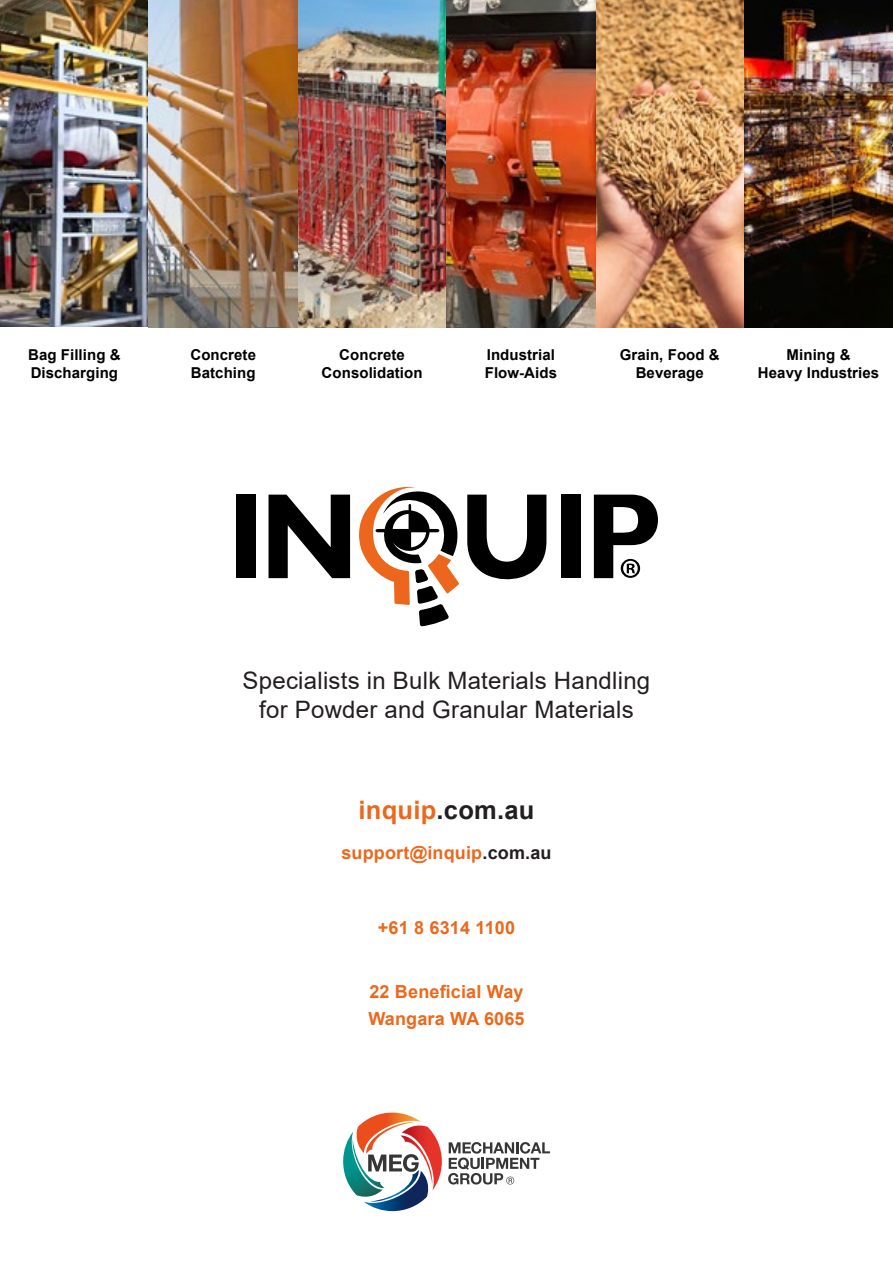
<style>
.page{position:relative;width:893px;height:1263px;background:#fff}
.page>*{position:absolute;margin:0;border:0;box-sizing:border-box;transform-origin:0 0}
.t1{font:700 25.5px "Arial";letter-spacing:.01em;color:#231f20}
.t2{font:24px/28.8px "Arial";letter-spacing:.01em;color:#231f20;text-align:center}
.t3{font:700 18px/27px "Arial";letter-spacing:.01em;color:#ec681b}
.t4{font:700 15px/18px "Arial";letter-spacing:.005em;color:#000}
.s1{color:#ec681b}
.s2{color:#231f20}
</style>
<div class="page">
<div style="left:236px;top:495px;width:19px;height:83px;background:#000"></div>
<svg style="left:269px;top:495px;width:81px;height:83px"></svg>
<svg style="left:467px;top:495px;width:79px;height:85px"></svg>
<div style="left:561px;top:495px;width:20px;height:83px;background:#000"></div>
<svg style="left:594px;top:495px;width:64px;height:83px"></svg>
<svg style="left:359px;top:486px;width:100px;height:140px"></svg>
<img style="left:0;top:0;width:893px;height:327px">
<svg style="left:343px;top:1112px;width:99px;height:99px"></svg>
<svg style="left:448px;top:1142px;width:102px;height:42px"></svg>
<p class="t4" style="left:28px;top:346px;width:94px">Bag Filling &amp;<br>Discharging</p>
<p class="t4" style="left:322px;top:346px;width:102px;text-align:center">Concrete<br>Consolidation</p>
<p class="t4" style="left:485px;top:346px;width:74px">Industrial<br>Flow-Aids</p>
<p class="t4" style="left:190px;top:346px;width:67px">Concrete<br>Batching</p>
<p class="t4" style="left:620px;top:346px;width:102px;text-align:center">Grain, Food &amp;<br>Beverage</p>
<p class="t4" style="left:758px;top:346px;width:123px;text-align:center">Mining &amp;<br>Heavy Industries</p>
<h2 class="t2" style="left:243px;top:666px;width:409px">Specialists in Bulk Materials Handling for Powder and Granular Materials</h2>
<h1 class="t1" style="left:359px;top:792px;width:177px"><span class="s1">inquip</span>.com.au</h1>
<p class="t3" style="left:341px;top:840px;width:212px">support@inquip<span class="s2">.com.au</span></p>
<p class="t3" style="left:378px;top:914px;width:139px">+61 8 6314 1100</p>
<p class="t3" style="left:368px;top:978px;width:158px">22 Beneficial Way<br>Wangara WA 6065</p>
</div>
